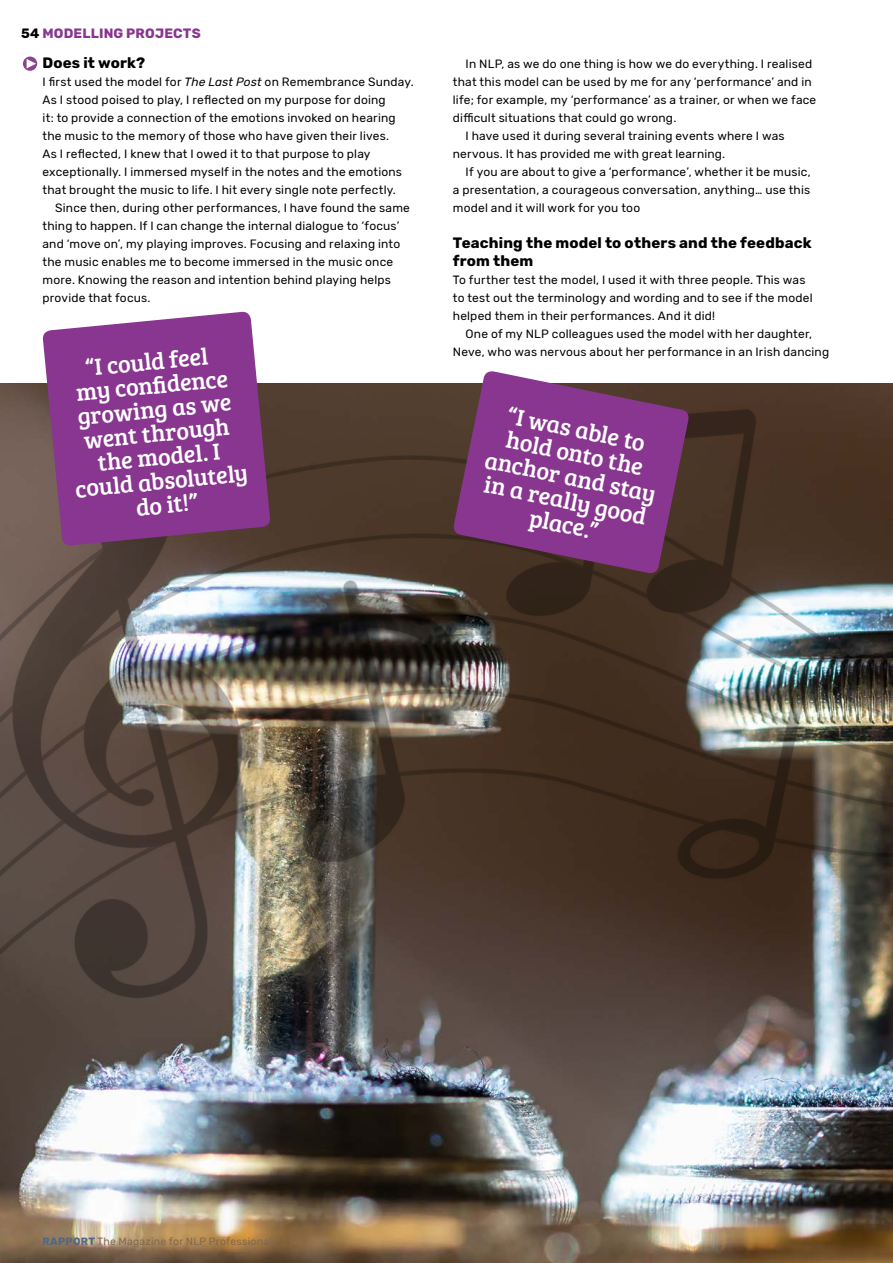
<style>
.page{position:relative;width:893px;height:1263px;background:#fff}
.page>*{position:absolute;margin:0;border:0;box-sizing:border-box;transform-origin:0 0}
.t1{font:24px/24px "Bree Serif";color:#fff;text-align:center}
.t2{font:700 15px/18px "Rubik";letter-spacing:.01em;color:#000}
.t3{font:700 13.5px "Rubik";color:#88368f}
.t4{font:12px/18px "Rubik";letter-spacing:.015em;color:#000}
.t5{font:10.5px "Rubik";letter-spacing:.02em;color:#7f674e}
.s1{color:#000}
.s2{font-style:italic}
.s3{font-weight:700;color:#526880}
</style>
<div class="page">
<img style="left:0;top:1110px;width:893px;height:153px">
<img style="left:0;top:383px;width:893px;height:727px">
<svg style="left:23px;top:57px;width:14px;height:14px"></svg>
<svg style="left:27px;top:59px;width:9px;height:9px"></svg>
<svg style="left:42px;top:311px;width:229px;height:235px;background:#8b458e"></svg>
<svg style="left:452px;top:371px;width:238px;height:204px;background:#7e3f7c"></svg>
<p class="t3" style="left:21px;top:26px;width:32px"><span class="s1">54</span>modelling</p>
<p class="t3" style="left:126px;top:26px;width:11px">pro</p>
<p class="t3" style="left:155px;top:26px;width:13px">jects</p>
<p class="t2" style="left:43px;top:55px;width:104px">Does it work?</p>
<p class="t4" style="left:43px;top:73px;width:373px">I first used the model for <span class="s2">The Last Post</span> on Remembrance Sunday.<br>As I stood poised to play, I reflected on my purpose for doing<br>it: to provide a connection of the emotions invoked on hearing the music to the memory of those who have given their lives.<br>As I reflected, I knew that I owed it to that purpose to play exceptionally. I immersed myself in the notes and the emotions that brought the music to life. I hit every single note perfectly.</p>
<p class="t4" style="left:43px;top:199px;width:369px;text-indent:13px">Since then, during other performances, I have found the same thing to happen. If I can change the internal dialogue to ‘focus’ and ‘move on’, my playing improves. Focusing and relaxing into the music enables me to become immersed in the music once more. Knowing the reason and intention behind playing helps provide that focus.</p>
<h1 class="t1" style="left:64px;top:356px;width:175px;rotate:-5deg">“I could feel<br>my confi dence growing as we went through the model. I could absolutely do it!”</h1>
<p class="t4" style="left:466px;top:55px;width:348px">In NLP, as we do one thing is how we do everything. I realised</p>
<p class="t4" style="left:453px;top:73px;width:360px">that this model can be used by me for any ‘performance’ and in</p>
<p class="t4" style="left:453px;top:91px;width:365px">life; for example, my ‘performance’ as a trainer, or when we face</p>
<p class="t4" style="left:453px;top:109px;width:225px">difficult situations that could go wrong.</p>
<p class="t4" style="left:466px;top:127px;width:320px">I have used it during several training events where I was</p>
<p class="t4" style="left:453px;top:145px;width:274px">nervous. It has provided me with great learning.</p>
<p class="t4" style="left:466px;top:163px;width:346px">If you are about to give a ‘performance’, whether it be music,</p>
<p class="t4" style="left:453px;top:181px;width:359px">a presentation, a courageous conversation, anything… use this</p>
<p class="t4" style="left:453px;top:199px;width:189px">model and it will work for you too</p>
<p class="t2" style="left:453px;top:235px;width:360px">Teaching the model to others and the feedback from them</p>
<p class="t4" style="left:453px;top:271px;width:361px">To further test the model, I used it with three people. This was to test out the terminology and wording and to see if the model helped them in their performances. And it did!</p>
<p class="t4" style="left:453px;top:325px;width:378px;text-align:center">One of my NLP colleagues used the model with her daughter,<br>Neve, who was nervous about her performance in an Irish dancing</p>
<h1 class="t1" style="left:498px;top:399px;width:176px;rotate:12deg">“I was able to hold onto the anchor and stay in a really good place.”</h1>
<p class="t5" style="left:43px;top:1235px;width:236px"><span class="s3">RAPPorT</span> The Magazine for NLP Professionals</p>
</div>
